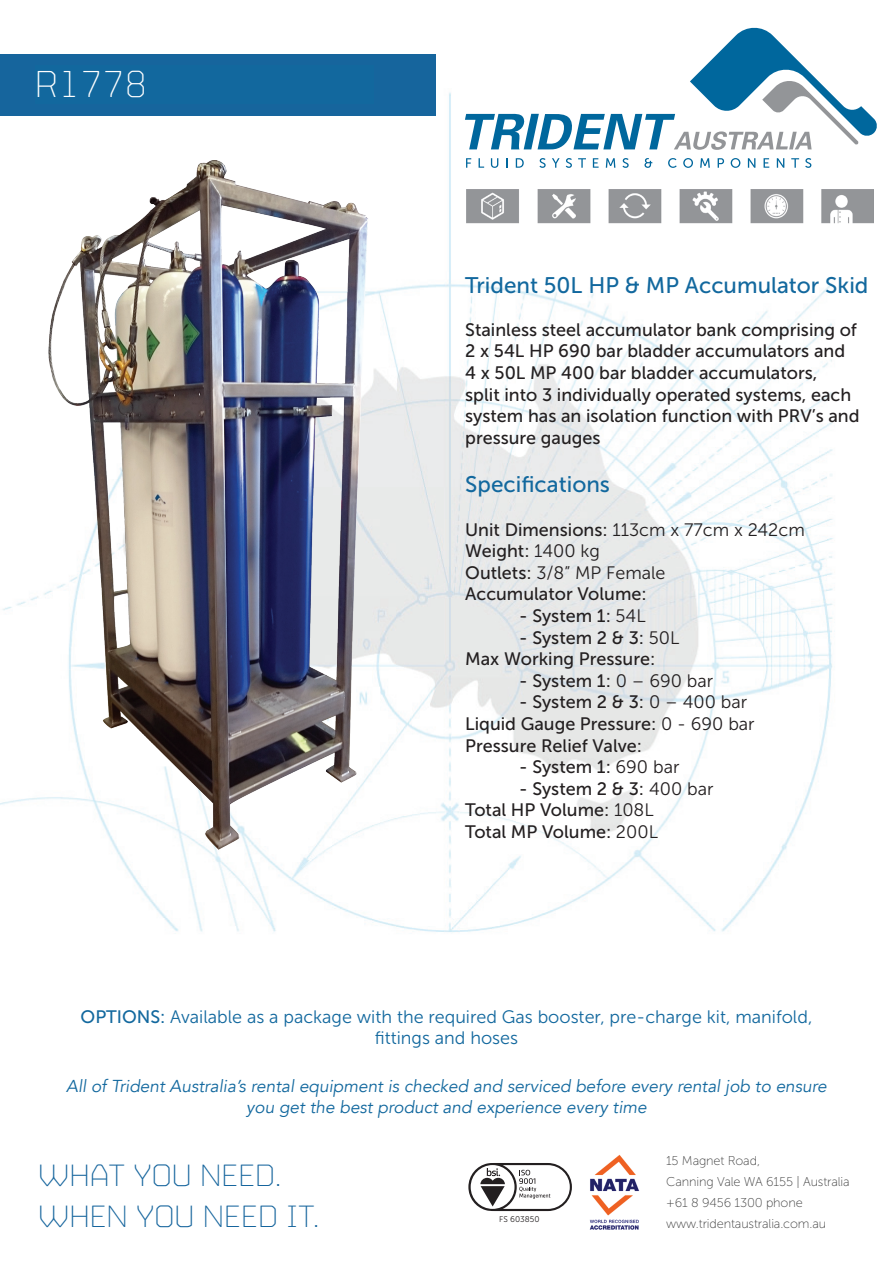
<style>
.page{position:relative;width:893px;height:1263px;background:#fff}
.page>*{position:absolute;margin:0;border:0;box-sizing:border-box;transform-origin:0 0}
.t1{font:300 42px "FS Sinclair";color:#fff}
.t2{font:300 34.5px/41.4px "FS Sinclair";color:#16659d}
.t3{font:22.5px "Museo Sans 500";color:#12689e}
.t4{font:18px/21.6px "Museo Sans 500";color:#231f20}
.t5{font:18px/21.6px "Museo Sans 300";color:#12689e;text-align:center}
.t6{font:18px "Museo Sans 300";color:#231f20}
.t7{font:italic 17.25px/20.7px "Avenir";color:#12689e;text-align:center}
.t8{font:12.75px/21px "Museo Sans 100";letter-spacing:-.01em;color:#414141}
.t9{font:8.25px "Museo Sans 300";color:#231f20}
.s1{font-family:"Museo Sans 500"}
.s2{font-family:"Museo Sans 300"}
</style>
<div class="page">
<img style="left:0;top:92px;width:835px;height:840px">
<div style="left:0;top:54px;width:436px;height:62px;background:#16659d"></div>
<div style="left:35px;top:66px;width:338px;height:38px;background:#12689e"></div>
<svg style="left:465px;top:27px;width:411px;height:123px"></svg>
<svg style="left:466px;top:158px;width:5px;height:10px"></svg>
<svg style="left:479px;top:158px;width:5px;height:10px"></svg>
<svg style="left:491px;top:158px;width:7px;height:10px"></svg>
<svg style="left:506px;top:158px;width:2px;height:10px"></svg>
<svg style="left:516px;top:158px;width:8px;height:10px"></svg>
<svg style="left:539px;top:158px;width:7px;height:10px"></svg>
<svg style="left:552px;top:158px;width:8px;height:10px"></svg>
<svg style="left:566px;top:158px;width:6px;height:10px"></svg>
<svg style="left:578px;top:158px;width:8px;height:10px"></svg>
<svg style="left:593px;top:158px;width:6px;height:10px"></svg>
<svg style="left:606px;top:158px;width:9px;height:10px"></svg>
<svg style="left:622px;top:158px;width:7px;height:10px"></svg>
<svg style="left:644px;top:158px;width:8px;height:10px"></svg>
<svg style="left:668px;top:158px;width:9px;height:10px"></svg>
<svg style="left:683px;top:158px;width:10px;height:10px"></svg>
<svg style="left:700px;top:158px;width:10px;height:10px"></svg>
<svg style="left:718px;top:158px;width:6px;height:10px"></svg>
<svg style="left:731px;top:158px;width:9px;height:10px"></svg>
<svg style="left:748px;top:158px;width:7px;height:10px"></svg>
<svg style="left:764px;top:158px;width:5px;height:10px"></svg>
<svg style="left:777px;top:158px;width:7px;height:10px"></svg>
<svg style="left:791px;top:158px;width:8px;height:10px"></svg>
<svg style="left:805px;top:158px;width:6px;height:10px"></svg>
<img style="left:467px;top:189px;width:407px;height:34px">
<img style="left:590px;top:1154px;width:49px;height:76px">
<svg style="left:468px;top:1163px;width:104px;height:48px"></svg>
<img style="left:41px;top:160px;width:336px;height:699px">
<h1 class="t1" style="left:35px;top:55px;width:114px">R1778</h1>
<p class="t3" style="left:465px;top:272px;width:405px">Trident 50L HP &amp; MP Accumulator Skid</p>
<p class="t4" style="left:465px;top:319px;width:396px">Stainless steel accumulator bank comprising of 2 x 54L HP 690 bar bladder accumulators and 4 x 50L MP 400 bar bladder accumulators,<br>split into 3 individually operated systems, each system has an isolation function with PRV’s and pressure gauges</p>
<p class="t3" style="left:465px;top:472px;width:146px">Specifications</p>
<p class="t6" style="left:465px;top:520px;width:341px"><span class="s1">Unit Dimensions:</span> 113cm x 77cm x 242cm</p>
<p class="t4" style="left:465px;top:540px;width:136px">Weight: <span class="s2">1400 kg</span></p>
<p class="t6" style="left:465px;top:563px;width:202px"><span class="s1">Outlets:</span> 3/8” MP Female</p>
<p class="t4" style="left:465px;top:583px;width:183px">Accumulator Volume:</p>
<p class="t4" style="left:519px;top:605px;width:128px">- System 1: <span class="s2">54L</span></p>
<p class="t4" style="left:465px;top:627px;width:216px;text-indent:54px">- System 2 &amp; 3: <span class="s2">50L<br></span>Max Working Pressure:</p>
<p class="t4" style="left:519px;top:670px;width:196px">- System 1: <span class="s2">0 – 690 bar</span></p>
<p class="t4" style="left:465px;top:691px;width:291px;text-indent:54px">- System 2 &amp; 3: <span class="s2">0 – 400 bar<br></span>Liquid Gauge Pressure: <span class="s2">0 - 690 bar<br></span>Pressure Relief Valve:</p>
<p class="t4" style="left:519px;top:756px;width:162px">- System 1: <span class="s2">690 bar</span></p>
<p class="t4" style="left:465px;top:778px;width:250px;text-indent:54px">- System 2 &amp; 3: <span class="s2">400 bar<br></span>Total HP Volume: <span class="s2">108L<br></span>Total MP Volume: <span class="s2">200L</span></p>
<p class="t5" style="left:81px;top:1006px;width:733px"><span class="s1">OPTIONS:</span> Available as a package with the required Gas booster, pre-charge kit, manifold, fittings and hoses</p>
<p class="t7" style="left:66px;top:1076px;width:762px">All of Trident Australia’s rental equipment is checked and serviced before every rental job to ensure you get the best product and experience every time</p>
<h2 class="t2" style="left:38px;top:1151px;width:283px">WHAT YOU NEED.<br>WHEN YOU NEED IT.</h2>
<p class="t8" style="left:666px;top:1150px;width:185px">15 Magnet Road,<br>Canning Vale WA 6155 | Australia +61 8 9456 1300 phone www.tridentaustralia.com.au</p>
<p class="t9" style="left:499px;top:1215px;width:42px">FS 603850</p>
</div>
